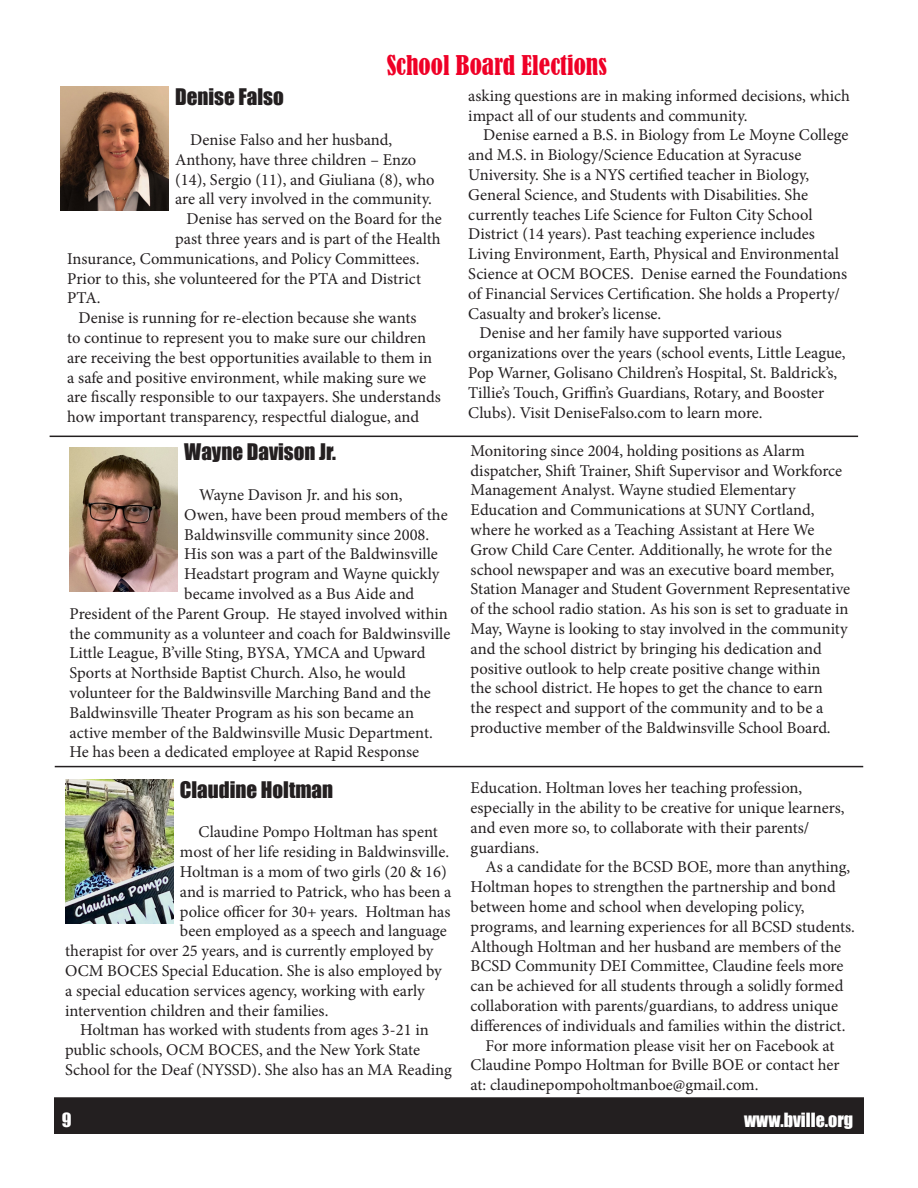
<style>
.page{position:relative;width:918px;height:1188px;background:#fff}
.page>*{position:absolute;margin:0;border:0;box-sizing:border-box;transform-origin:0 0}
.t1{font:condensed 25.5px "Bernard";color:#ef0027}
.t2{font:21px "Impact";color:#231f20}
.t3{font:18px "Impact";color:#fff}
.t4{font:16.5px/19.8px "Minion Pro";color:#231f20}
</style>
<div class="page">
<div style="left:55px;top:1098px;width:808px;height:35px;background:#231f20"></div>
<div style="left:54px;top:1097px;width:810px;height:37px;border:2px solid #231f20"></div>
<hr style="left:50px;top:436px;width:808px;height:1px;background:#231f20">
<hr style="left:55px;top:766px;width:808px;height:1px;background:#231f20">
<img style="left:60px;top:86px;width:108px;height:125px">
<img style="left:70px;top:448px;width:108px;height:144px">
<img style="left:65px;top:779px;width:108px;height:144px">
<h1 class="t1" style="left:387px;top:50px;width:222px">School Board Elections</h1>
<p class="t2" style="left:175px;top:81px;width:110px">Denise Falso</p>
<p class="t4" style="left:190px;top:130px;width:204px">Denise Falso and her husband,</p>
<p class="t4" style="left:175px;top:150px;width:243px">Anthony, have three children – Enzo</p>
<p class="t4" style="left:175px;top:170px;width:261px">(14), Sergio (11), and Giuliana (8), who</p>
<p class="t4" style="left:175px;top:189px;width:258px">are all very involved in the community.</p>
<p class="t4" style="left:186px;top:209px;width:257px">Denise has served on the Board for the</p>
<p class="t4" style="left:175px;top:229px;width:267px">past three years and is part of the Health</p>
<p class="t4" style="left:67px;top:249px;width:354px">Insurance, Communications, and Policy Committees.</p>
<p class="t4" style="left:67px;top:269px;width:355px">Prior to this, she volunteered for the PTA and District</p>
<p class="t4" style="left:67px;top:288px;width:35px">PTA.</p>
<p class="t4" style="left:78px;top:308px;width:340px">Denise is running for re-election because she wants</p>
<p class="t4" style="left:67px;top:328px;width:360px">to continue to represent you to make sure our children</p>
<p class="t4" style="left:67px;top:348px;width:367px">are receiving the best opportunities available to them in</p>
<p class="t4" style="left:67px;top:368px;width:361px">a safe and positive environment, while making sure we</p>
<p class="t4" style="left:67px;top:387px;width:375px">are fiscally responsible to our taxpayers. She understands</p>
<p class="t4" style="left:67px;top:407px;width:354px">how important transparency, respectful dialogue, and</p>
<p class="t2" style="left:184px;top:436px;width:153px">Wayne Davison Jr.</p>
<p class="t4" style="left:199px;top:485px;width:205px">Wayne Davison Jr. and his son,</p>
<p class="t4" style="left:184px;top:505px;width:265px">Owen, have been proud members of the</p>
<p class="t4" style="left:184px;top:525px;width:246px">Baldwinsville community since 2008.</p>
<p class="t4" style="left:184px;top:544px;width:255px">His son was a part of the Baldwinsville</p>
<p class="t4" style="left:184px;top:564px;width:257px">Headstart program and Wayne quickly</p>
<p class="t4" style="left:184px;top:584px;width:232px">became involved as a Bus Aide and</p>
<p class="t4" style="left:70px;top:604px;width:380px">President of the Parent Group. He stayed involved within</p>
<p class="t4" style="left:70px;top:624px;width:382px">the community as a volunteer and coach for Baldwinsville</p>
<p class="t4" style="left:70px;top:643px;width:358px">Little League, B’ville Sting, BYSA, YMCA and Upward</p>
<p class="t4" style="left:70px;top:663px;width:338px">Sports at Northside Baptist Church. Also, he would</p>
<p class="t4" style="left:70px;top:683px;width:363px">volunteer for the Baldwinsville Marching Band and the</p>
<p class="t4" style="left:70px;top:703px;width:346px">Baldwinsville Theater Program as his son became an</p>
<p class="t4" style="left:70px;top:723px;width:365px">active member of the Baldwinsville Music Department.</p>
<p class="t4" style="left:70px;top:742px;width:351px">He has been a dedicated employee at Rapid Response</p>
<p class="t2" style="left:180px;top:773px;width:155px">Claudine Holtman</p>
<p class="t4" style="left:199px;top:822px;width:241px">Claudine Pompo Holtman has spent</p>
<p class="t4" style="left:180px;top:842px;width:271px">most of her life residing in Baldwinsville.</p>
<p class="t4" style="left:180px;top:862px;width:268px">Holtman is a mom of two girls (20 &amp; 16)</p>
<p class="t4" style="left:180px;top:882px;width:273px">and is married to Patrick, who has been a</p>
<p class="t4" style="left:180px;top:901px;width:272px">police officer for 30+ years. Holtman has</p>
<p class="t4" style="left:180px;top:921px;width:268px">been employed as a speech and language</p>
<p class="t4" style="left:65px;top:941px;width:370px">therapist for over 25 years, and is currently employed by</p>
<p class="t4" style="left:65px;top:961px;width:378px">OCM BOCES Special Education. She is also employed by</p>
<p class="t4" style="left:65px;top:981px;width:361px">a special education services agency, working with early</p>
<p class="t4" style="left:65px;top:1000px;width:265px">intervention children and their families.</p>
<p class="t4" style="left:80px;top:1020px;width:350px">Holtman has worked with students from ages 3-21 in</p>
<p class="t4" style="left:65px;top:1040px;width:356px">public schools, OCM BOCES, and the New York State</p>
<p class="t4" style="left:65px;top:1060px;width:388px">School for the Deaf (NYSSD). She also has an MA Reading</p>
<p class="t4" style="left:468px;top:86px;width:383px">asking questions are in making informed decisions, which impact all of our students and community.</p>
<p class="t4" style="left:483px;top:125px;width:367px">Denise earned a B.S. in Biology from Le Moyne College</p>
<p class="t4" style="left:468px;top:145px;width:335px">and M.S. in Biology/Science Education at Syracuse</p>
<p class="t4" style="left:468px;top:165px;width:343px">University. She is a NYS certified teacher in Biology,</p>
<p class="t4" style="left:468px;top:185px;width:341px">General Science, and Students with Disabilities. She</p>
<p class="t4" style="left:468px;top:205px;width:346px">currently teaches Life Science for Fulton City School</p>
<p class="t4" style="left:468px;top:224px;width:348px">District (14 years). Past teaching experience includes</p>
<p class="t4" style="left:468px;top:244px;width:372px">Living Environment, Earth, Physical and Environmental</p>
<p class="t4" style="left:468px;top:264px;width:380px">Science at OCM BOCES. Denise earned the Foundations</p>
<p class="t4" style="left:468px;top:284px;width:373px">of Financial Services Certification. She holds a Property/</p>
<p class="t4" style="left:468px;top:304px;width:194px">Casualty and broker’s license.</p>
<p class="t4" style="left:480px;top:323px;width:304px">Denise and her family have supported various</p>
<p class="t4" style="left:468px;top:343px;width:379px">organizations over the years (school events, Little League,</p>
<p class="t4" style="left:468px;top:363px;width:371px">Pop Warner, Golisano Children’s Hospital, St. Baldrick’s,</p>
<p class="t4" style="left:468px;top:383px;width:357px">Tillie’s Touch, Griffin’s Guardians, Rotary, and Booster</p>
<p class="t4" style="left:468px;top:403px;width:296px">Clubs). Visit DeniseFalso.com to learn more.</p>
<p class="t4" style="left:471px;top:441px;width:381px">Monitoring since 2004, holding positions as Alarm dispatcher, Shift Trainer, Shift Supervisor and Workforce Management Analyst. Wayne studied Elementary Education and Communications at SUNY Cortland, where he worked as a Teaching Assistant at Here We Grow Child Care Center. Additionally, he wrote for the school newspaper and was an executive board member, Station Manager and Student Government Representative of the school radio station. As his son is set to graduate in May, Wayne is looking to stay involved in the community and the school district by bringing his dedication and positive outlook to help create positive change within<br>the school district. He hopes to get the chance to earn<br>the respect and support of the community and to be a productive member of the Baldwinsville School Board.</p>
<p class="t4" style="left:471px;top:778px;width:375px">Education. Holtman loves her teaching profession, especially in the ability to be creative for unique learners, and even more so, to collaborate with their parents/ guardians.</p>
<p class="t4" style="left:486px;top:857px;width:366px">As a candidate for the BCSD BOE, more than anything,</p>
<p class="t4" style="left:471px;top:877px;width:367px">Holtman hopes to strengthen the partnership and bond</p>
<p class="t4" style="left:471px;top:897px;width:335px">between home and school when developing policy,</p>
<p class="t4" style="left:471px;top:917px;width:386px">programs, and learning experiences for all BCSD students.</p>
<p class="t4" style="left:471px;top:936px;width:372px">Although Holtman and her husband are members of the</p>
<p class="t4" style="left:471px;top:956px;width:374px">BCSD Community DEI Committee, Claudine feels more</p>
<p class="t4" style="left:471px;top:976px;width:374px">can be achieved for all students through a solidly formed</p>
<p class="t4" style="left:471px;top:996px;width:369px">collaboration with parents/guardians, to address unique</p>
<p class="t4" style="left:471px;top:1016px;width:376px">differences of individuals and families within the district.</p>
<p class="t4" style="left:486px;top:1035px;width:350px">For more information please visit her on Facebook at</p>
<p class="t4" style="left:471px;top:1055px;width:371px">Claudine Pompo Holtman for Bville BOE or contact her</p>
<p class="t4" style="left:471px;top:1075px;width:289px">at: claudinepompoholtmanboe@gmail.com.</p>
<p class="t3" style="left:62px;top:1106px;width:11px">9</p>
<p class="t3" style="left:744px;top:1106px;width:110px">www.bville.org</p>
</div>
